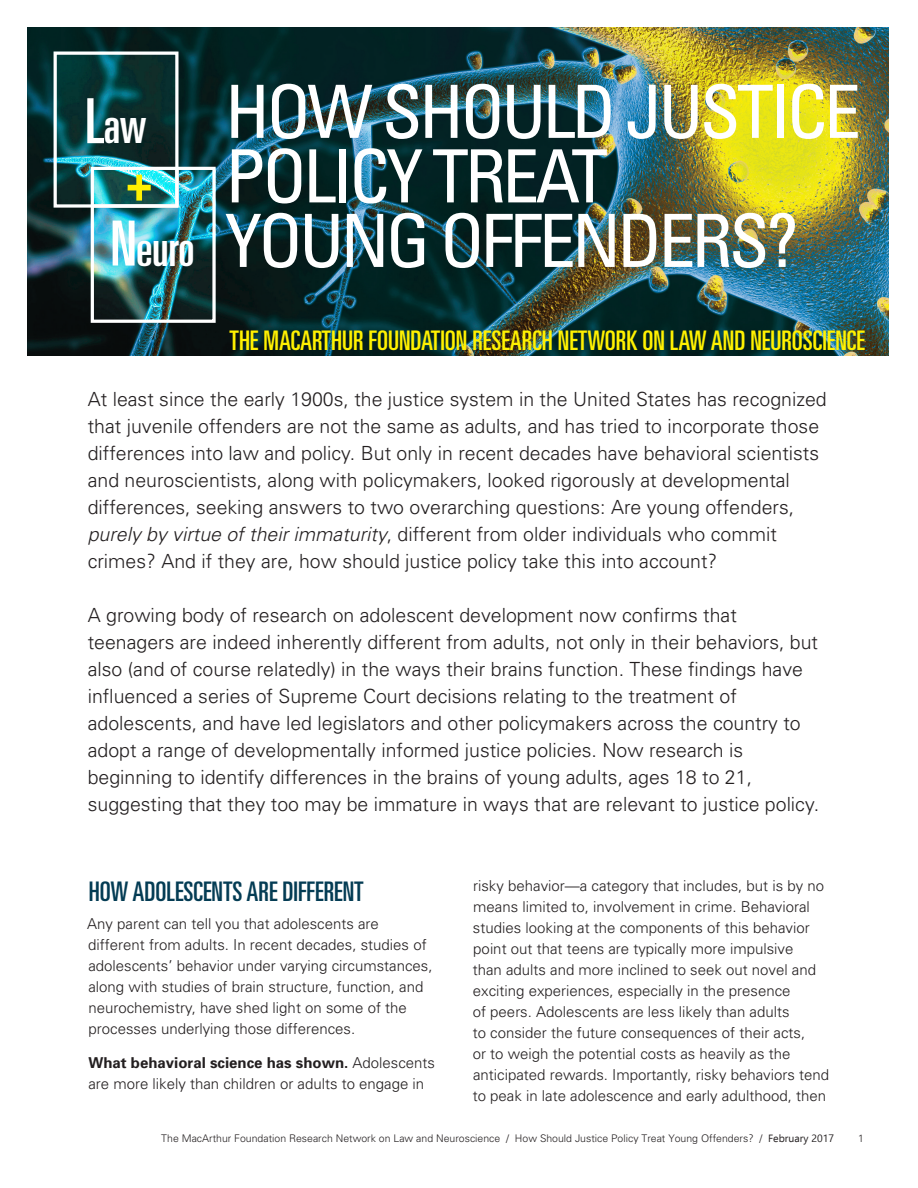
<style>
.page{position:relative;width:918px;height:1188px;background:#fff}
.page>*{position:absolute;margin:0;border:0;box-sizing:border-box;transform-origin:0 0}
.t1{font:condensed 73.5px/64.5px "Univers";letter-spacing:-.05em;color:#fff}
.t2{font:700 condensed 51.3px "Univers";color:#fff101}
.t3{font:ultra-condensed 49.8px "Univers";letter-spacing:-.01em;color:#fff}
.t4{font:ultra-condensed 27px "Univers";color:#fff101}
.Paragraph_Style_1{font:ultra-condensed 27px "Univers";color:#043c54}
.t5{font:300 19.5px/27px "Univers";color:#231f20}
.Paragraph_Style_1-2{font:300 15px/21px "Univers";color:#231f20}
.Paragraph_Style_1-3{font:300 10.5px "Univers";color:#231f20}
.s1{font-size:62.25px}
.s2{font-style:italic}
.s3{font-weight:700}
.s4{font-family:"Ebrima";font-weight:400}
</style>
<div class="page">
<img style="left:27px;top:27px;width:862px;height:329px">
<svg style="left:58px;top:56px;width:117px;height:148px;background:#0b4041"></svg>
<div style="left:54px;top:52px;width:125px;height:156px;border:3px solid #fff"></div>
<img style="left:95px;top:171px;width:117px;height:148px">
<div style="left:91px;top:167px;width:125px;height:156px;border:3px solid #fff"></div>
<p class="t3" style="left:85px;top:97px;width:63px"><span class="s1">L</span>aw</p>
<p class="t2" style="left:126px;top:151px;width:27px">+</p>
<p class="t3" style="left:110px;top:220px;width:86px"><span class="s1">N</span>euro</p>
<p class="t1" style="left:225px;top:78px;width:637px">HOW SHOULD JUSTICE<br>POLICY TREAT</p>
<p class="t1" style="left:225px;top:207px;width:575px">YOUNG OFFENDERS?</p>
<p class="t4" style="left:230px;top:325px;width:637px">THE MACARTHUR FOUNDATION RESEARCH NETWORK ON LAW AND NEUROSCIENCE</p>
<p class="t5" style="left:88px;top:385px;width:741px">At least since the early 1900s, the justice system in the United States has recognized</p>
<p class="t5" style="left:88px;top:412px;width:733px">that juvenile offenders are not the same as adults, and has tried to incorporate those</p>
<p class="t5" style="left:88px;top:439px;width:733px">differences into law and policy. But only in recent decades have behavioral scientists and neuroscientists, along with policymakers, looked rigorously at developmental</p>
<p class="t5" style="left:88px;top:493px;width:708px">differences, seeking answers to two overarching questions: Are young offenders,</p>
<p class="t5" style="left:88px;top:520px;width:691px"><span class="s2">purely by virtue of their immaturity</span>, different from older individuals who commit crimes? And if they are, how should justice policy take this into account?</p>
<p class="t5" style="left:88px;top:601px;width:651px">A growing body of research on adolescent development now confirms that</p>
<p class="t5" style="left:88px;top:628px;width:732px">teenagers are indeed inherently different from adults, not only in their behaviors, but also (and of course relatedly) in the ways their brains function. These findings have influenced a series of Supreme Court decisions relating to the treatment of</p>
<p class="t5" style="left:88px;top:709px;width:715px">adolescents, and have led legislators and other policymakers across the country to adopt a range of developmentally informed justice policies. Now research is</p>
<p class="t5" style="left:88px;top:763px;width:666px">beginning to identify differences in the brains of young adults, ages 18 to 21,</p>
<p class="t5" style="left:88px;top:790px;width:733px">suggesting that they too may be immature in ways that are relevant to justice policy.</p>
<p class="Paragraph_Style_1" style="left:89px;top:876px;width:276px">HOW ADOLESCENTS ARE DIFFERENT</p>
<p class="Paragraph_Style_1-2" style="left:87px;top:913px;width:347px">Any parent can tell you that adolescents are different from adults. In recent decades, studies of adolescents’ behavior under varying circumstances, along with studies of brain structure, function, and neurochemistry, have shed light on some of the</p>
<p class="Paragraph_Style_1-2" style="left:89px;top:1018px;width:268px">processes underlying those differences.</p>
<p class="Paragraph_Style_1-2" style="left:88px;top:1052px;width:348px"><span class="s3">What behavioral science has shown.</span> Adolescents are more likely than children or adults to engage in</p>
<p class="Paragraph_Style_1-2" style="left:473px;top:875px;width:358px">risky behavior—a category that includes, but is by no means limited to, involvement in crime. Behavioral studies looking at the components of this behavior point out that teens are typically more impulsive<br>than adults and more inclined to seek out novel and exciting experiences, especially in the presence<br>of peers. Adolescents are less likely than adults<br>to consider the future consequences of their acts,<br>or to weigh the potential costs as heavily as the anticipated rewards. Importantly, risky behaviors tend to peak in late adolescence and early adulthood, then</p>
<p class="Paragraph_Style_1-3" style="left:161px;top:1132px;width:674px">The MacArthur Foundation Research Network on Law and Neuroscience / How Should Justice Policy Treat Young Offenders? / <span class="s4">February 2017</span></p>
<p class="Paragraph_Style_1-3" style="left:858px;top:1132px;width:7px">1</p>
</div>
